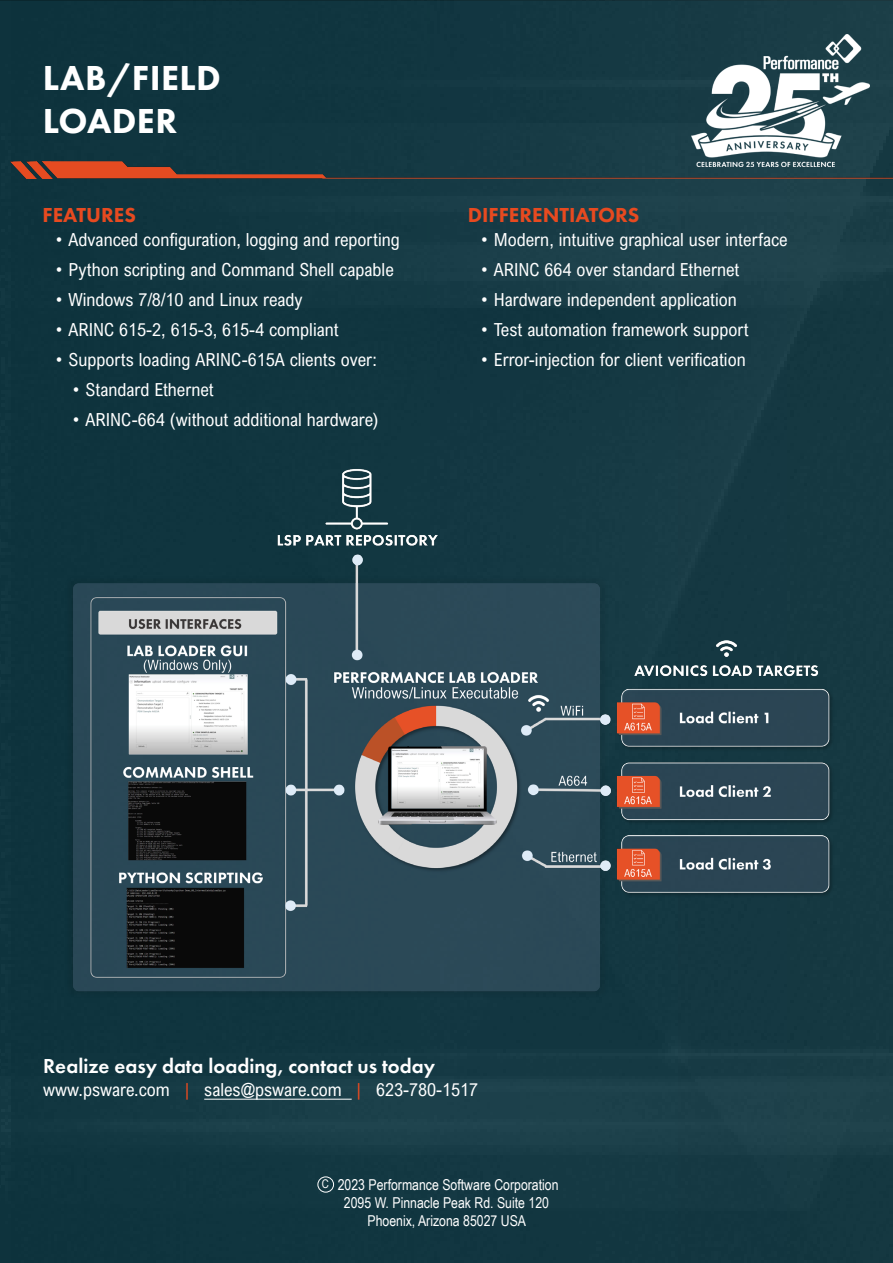
<style>
.page{position:relative;width:893px;height:1263px;background:#fff}
.page>*{position:absolute;margin:0;border:0;box-sizing:border-box;transform-origin:0 0}
.t1{font:800 36px "Futura PT";letter-spacing:.01em;color:#fff}
.t2{font:600 21px "Futura PT";color:#fff}
.t3{font:800 21px "Futura PT";color:#e74a20}
.t4{font:18px "Arial Nova Cond";color:#fff}
.t5{font:15px "Arial Narrow";color:#fff}
.t6{font:12px "Arial Narrow";color:#fff}
.s1{color:#e74a20}
</style>
<div class="page">
<img style="left:0;top:0;width:893px;height:1263px">
<img style="left:692px;top:34px;width:177px;height:128px">
<img style="left:10px;top:162px;width:883px;height:17px">
<hr style="left:204px;top:1099px;width:148px;height:1px;background:#fff">
<img style="left:64px;top:464px;width:771px;height:535px">
<div style="left:317px;top:1176px;width:17px;height:16px;border:1px solid #fff;border-radius:50%"></div>
<p class="t1" style="left:43px;top:56px;width:179px">LAB/FIELD</p>
<p class="t1" style="left:43px;top:99px;width:136px">LOADER</p>
<p class="t3" style="left:43px;top:202px;width:95px">FEATURES</p>
<p class="t4" style="left:56px;top:228px;width:346px">• Advanced configuration, logging and reporting</p>
<p class="t4" style="left:56px;top:258px;width:340px">• Python scripting and Command Shell capable</p>
<p class="t4" style="left:56px;top:288px;width:248px">• Windows 7/8/10 and Linux ready</p>
<p class="t4" style="left:56px;top:318px;width:284px">• ARINC 615-2, 615-3, 615-4 compliant</p>
<p class="t4" style="left:56px;top:348px;width:323px">• Supports loading ARINC-615A clients over:</p>
<p class="t4" style="left:73px;top:378px;width:143px">• Standard Ethernet</p>
<p class="t4" style="left:73px;top:408px;width:307px">• ARINC-664 (without additional hardware)</p>
<p class="t3" style="left:468px;top:202px;width:173px">DIFFERENTIATORS</p>
<p class="t4" style="left:481px;top:229px;width:308px">• Modern, intuitive graphical user interface</p>
<p class="t4" style="left:481px;top:259px;width:260px">• ARINC 664 over standard Ethernet</p>
<p class="t4" style="left:481px;top:289px;width:257px">• Hardware independent application</p>
<p class="t4" style="left:481px;top:319px;width:269px">• Test automation framework support</p>
<p class="t4" style="left:481px;top:349px;width:266px">• Error-injection for client verification</p>
<p class="t2" style="left:43px;top:1053px;width:393px">Realize easy data loading, contact us today</p>
<p class="t4" style="left:43px;top:1079px;width:436px">www.psware.com <span class="s1">|</span> sales@psware.com <span class="s1">|</span> 623-780-1517</p>
<p class="t6" style="left:322px;top:1175px;width:9px">C</p>
<p class="t5" style="left:338px;top:1174px;width:222px">2023 Performance Software Corporation</p>
<p class="t5" style="left:344px;top:1192px;width:207px">2095 W. Pinnacle Peak Rd. Suite 120</p>
<p class="t5" style="left:367px;top:1210px;width:160px">Phoenix, Arizona 85027 USA</p>
</div>
